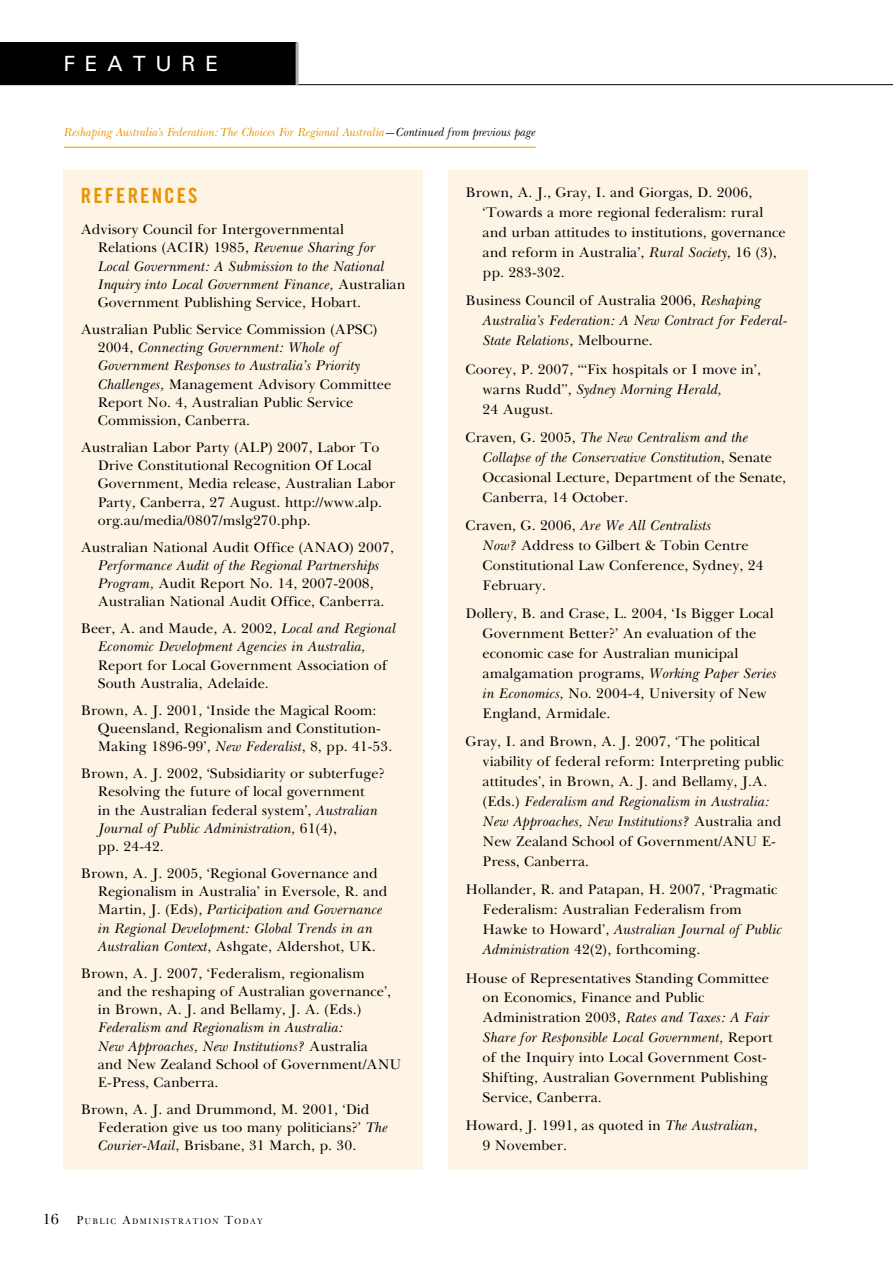
<style>
.page{position:relative;width:893px;height:1263px;background:#fff}
.page>*{position:absolute;margin:0;border:0;box-sizing:border-box;transform-origin:0 0}
.t1{font:21px "Trade Gothic Bold Cond Twenty";letter-spacing:.1em;color:#e99400}
.t2{font:21px "Univers";letter-spacing:.47em;color:#fff}
.t3{font:14.25px/18.3px "Baskerville Cyr Upright";color:#000}
.t4{font:14.25px/20px "Baskerville Cyr Inclined";color:#000}
.t5{font:12px "Baskerville Cyr Inclined";color:#e99400;scale:.95 1}
.t6{font:8.4px "Baskerville Cyr Upright";letter-spacing:.145em;color:#000;scale:.95 1}
.s1{color:#000}
.s2{font-family:"Baskerville Cyr Inclined"}
.s3{font-size:15px}
.s4{font-size:12px}
.s5{font-family:"Baskerville Cyr Upright"}
</style>
<div class="page">
<hr style="left:0;top:84px;width:893px;height:1px;background:#000">
<div style="left:0;top:43px;width:296px;height:42px;background:#000"></div>
<hr style="left:296px;top:43px;width:3px;height:42px;background:#adafb2">
<hr style="left:64px;top:147px;width:472px;height:1px;background:#e99400">
<div style="left:64px;top:170px;width:359px;height:999px;background:#fdf4e6"></div>
<div style="left:449px;top:170px;width:359px;height:999px;background:#fdf4e6"></div>
<p class="t2" style="left:63px;top:51px;width:156px">FEA TU RE</p>
<p class="t5" style="left:64px;top:126px;width:498px">Reshaping Australia’s Federation: The Choices For Regional Australia<span class="s1">—Continued from previous page</span></p>
<p class="t1" style="left:81px;top:183px;width:118px">REFERENCES</p>
<p class="t3" style="left:98px;top:221px;width:309px;text-indent:-17px">Advisory Council for Intergovernmental Relations (ACIR) 1 985, <span class="s2">Revenue Sharing for Local Government: A Submission to the National Inquiry into Local Government Finance,</span> Australian Government Publishing Service, Hobart.</p>
<p class="t3" style="left:98px;top:320px;width:295px;text-indent:-17px">Australian Public Service Commission (APSC)<br>2004, <span class="s2">Connecting Government: Whole of Government Responses to Australia’s Priority Challenges,</span> Management Advisory Committee Report No. 4, Australian Public Service Commission, Canberra.</p>
<p class="t3" style="left:98px;top:438px;width:299px;text-indent:-17px">Australian Labor Party (ALP) 2007, Labor To Drive Constitutional Recognition Of Local Government, Media release, Australian Labor Party, Canberra, 27 August. http://www.alp. org.au/media/0807/mslg270.php.</p>
<p class="t3" style="left:81px;top:538px;width:315px;text-align:center">Australian National Audit Office (ANAO) 2007, <span class="s2">Performance Audit of the Regional Partnerships Program,</span> Audit Report No. 1 4, 2007-2008, Australian National Audit Office, Canberra.</p>
<p class="t3" style="left:98px;top:620px;width:300px;text-indent:-17px">Beer, A. and Maude, A. 2002, <span class="s2">Local and Regional Economic Development Agencies in Australia, </span>Report for Local Government Association of South Australia, Adelaide.</p>
<p class="t3" style="left:98px;top:701px;width:296px;text-indent:-17px">Brown, A. J. 2001 , ‘Inside the Magical Room:<br>Queensland, Regionalism and Constitution-<br>Making 1 896-99’, <span class="s2">New Federalist</span>, 8, pp. 41 -53 .</p>
<p class="t3" style="left:98px;top:764px;width:289px;text-indent:-17px">Brown, A. J. 2002, ‘Subsidiarity or subterfuge?<br>Resolving the future of local government<br>in the Australian federal system’, <span class="s2">Australian Journal of Public Administration,</span> 61 (4),<br>pp. 24-42.</p>
<p class="t3" style="left:98px;top:864px;width:291px;text-indent:-17px">Brown, A. J. 2005, ‘Regional Governance and Regionalism in Australia’ in Eversole, R. and Martin, J. (Eds), <span class="s2">Participation and Governance in Regional Development: Global Trends in an Australian Context</span>, Ashgate, Aldershot, UK.</p>
<p class="t3" style="left:98px;top:964px;width:305px;text-indent:-17px">Brown, A. J. 2007, ‘Federalism, regionalism<br>and the reshaping of Australian governance’, in Brown, A. J. and Bellamy, J. A. (Eds.)<br><span class="s2">Federalism and Regionalism in Australia:<br>New Approaches, New Institutions?</span> Australia<br>and New Zealand School of Government/ANU E-Press, Canberra.</p>
<p class="t3" style="left:98px;top:1100px;width:291px;text-indent:-17px">Brown, A. J. and Drummond, M. 2001 , ‘Did<br>Federation give us too many politicians?’ <span class="s2">The<br>Courier-Mail</span>, Brisbane, 31 March, p. 3 0.</p>
<p class="t6" style="left:43px;top:1217px;width:211px"><span class="s3">16</span> <span class="s4">P</span>UBLIC <span class="s4">A</span>DMINISTRATIO N <span class="s4">T</span> ODA</p>
<p class="t6" style="left:257px;top:1217px;width:8px">Y</p>
<p class="t3" style="left:483px;top:183px;width:304px;line-height:20px;text-indent:-17px">Brown, A. J., Gray, I. and Giorgas, D. 2006, ‘Towards a more regional federalism: rural and urban attitudes to institutions, governance and reform in Australia’, <span class="s2">Rural Society</span>, 1 6 (3 ), pp. 283-302.</p>
<p class="t4" style="left:483px;top:291px;width:306px;text-indent:-17px"><span class="s5">Business Council of Australia 2006,</span> Reshaping<br>Australia’s Federation: A New Contract for Federal-<br>State Relations<span class="s5">, Melbourne.</span></p>
<p class="t3" style="left:483px;top:359px;width:280px;line-height:20px;text-indent:-17px">Coorey, P. 2007, “‘Fix hospitals or I move in’, warns Rudd”, <span class="s2">Sydney Morning Herald,<br></span>24 August.</p>
<p class="t3" style="left:483px;top:428px;width:305px;line-height:20px;text-indent:-17px">Craven, G. 2005, <span class="s2">The New Centralism and the Collapse of the Conservative Constitution</span>, Senate Occasional Lecture, Department of the Senate, Canberra, 1 4 October.</p>
<p class="t3" style="left:483px;top:516px;width:283px;line-height:20px;text-indent:-17px">Craven, G. 2006, <span class="s2">Are We All Centralists<br>Now?</span> Address to Gilbert &amp; Tobin Centre<br>Constitutional Law Conference, Sydney, 24<br>February.</p>
<p class="t3" style="left:483px;top:604px;width:295px;line-height:20px;text-indent:-17px">Dollery, B. and Crase, L. 2004, ‘Is Bigger Local Government Better?’ An evaluation of the economic case for Australian municipal amalgamation programs, <span class="s2">Working Paper Series in Economics,</span> No. 2004-4, University of New England, Armidale.</p>
<p class="t3" style="left:483px;top:732px;width:303px;line-height:20px;text-indent:-17px">Gray, I. and Brown, A. J. 2007, ‘The political viability of federal reform: Interpreting public attitudes’, in Brown, A. J. and Bellamy, J.A. (Eds.) <span class="s2">Federalism and Regionalism in Australia:<br>New Approaches, New Institutions?</span> Australia and New Zealand School of Government/ANU E-Press, Canberra.</p>
<p class="t3" style="left:483px;top:880px;width:301px;line-height:20px;text-indent:-17px">Hollander, R. and Patapan, H. 2007, ‘Pragmatic Federalism: Australian Federalism from Hawke to Howard’, <span class="s2">Australian Journal of Public Administration</span> 42(2), forthcoming.</p>
<p class="t3" style="left:483px;top:968px;width:292px;line-height:20px;text-indent:-17px">House of Representatives Standing Committee on Economics, Finance and Public Administration 2003 , <span class="s2">Rates and Taxes: A Fair Share for Responsible Local Government,</span> Report of the Inquiry into Local Government Cost-Shifting, Australian Government Publishing Service, Canberra.</p>
<p class="t3" style="left:483px;top:1116px;width:276px;line-height:20px;text-indent:-17px">Howard, J. 1 991 , as quoted in <span class="s2">The Australian</span>,<br>9 November.</p>
</div>
